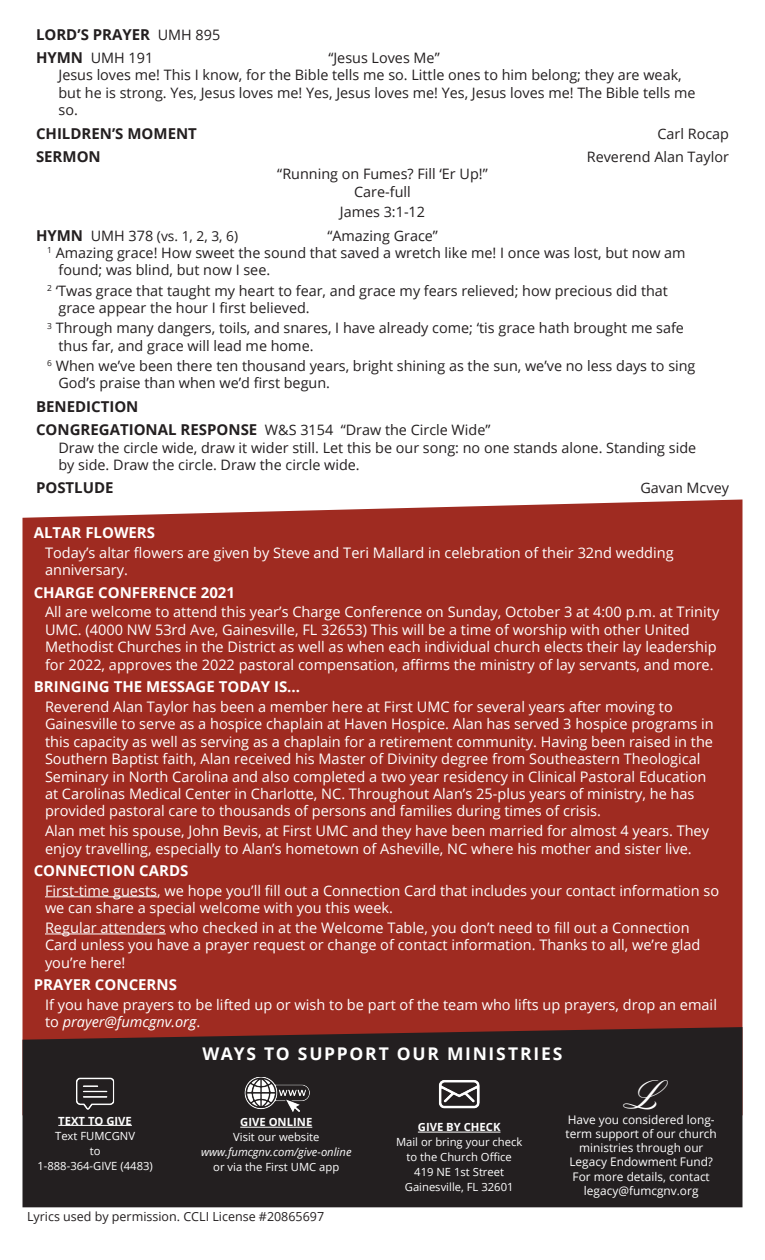
<style>
.page{position:relative;width:765px;height:1260px;background:#fff}
.page>*{position:absolute;margin:0;border:0;box-sizing:border-box;transform-origin:0 0}
.t1{font:45px "Cylburn";color:#fff}
.t2{font:700 17.5px "Open Sans";letter-spacing:.095em;color:#fff}
.Announcement_Header{font:700 15px "Open Sans";color:#fff}
.Worship_Element{font:700 15px "Open Sans";color:#231f20}
.Announcements_Body{font:14.5px/17.5px "Open Sans";color:#fff}
.Hymn_-_No_Verses{font:14.38px/17.2px "Open Sans";color:#231f20}
.Hymn{font:14.38px/17.2px "Open Sans";color:#231f20}
.Worship_Element-2{font:14.38px "Open Sans";color:#231f20}
.t3{font:13.75px "Open Sans";color:#231f20}
.t4{font:12.5px "Open Sans";color:#231f20}
.t5{font:11.88px/14.2px "Open Sans";color:#fff;text-align:center}
.t6{font:11.25px/15px "Open Sans";color:#fff;text-align:center}
.t7{font:700 11.25px "Open Sans";color:#fff}
.s1{font-weight:400;font-size:14.38px}
.s2{font-weight:700;font-size:15px}
.s3{font-size:14.38px}
.s4{font-style:italic}
</style>
<div class="page">
<div style="left:22px;top:499px;width:720px;height:616px;background:#9f2b21"></div>
<hr style="left:45px;top:896px;width:112px;height:1px;background:#fff">
<hr style="left:45px;top:934px;width:121px;height:1px;background:#fff">
<div style="left:23px;top:1027px;width:720px;height:180px;background:#231f20"></div>
<hr style="left:240px;top:1127px;width:72px;height:1px;background:#fff">
<img style="left:77px;top:1076px;width:37px;height:37px">
<div style="left:75px;top:1074px;width:41px;height:41px;border:1px solid #231f20"></div>
<hr style="left:58px;top:1125px;width:74px;height:1px;background:#fff">
<img style="left:439px;top:1074px;width:40px;height:41px">
<hr style="left:418px;top:1132px;width:83px;height:1px;background:#fff">
<img style="left:245px;top:1078px;width:64px;height:37px">
<p class="Worship_Element" style="left:36px;top:24px;width:186px">LORD’S PRAYER <span class="s1">UMH 895</span></p>
<p class="Hymn_-_No_Verses" style="left:36px;top:49px;width:119px"><span class="s2">HYMN</span> UMH 191</p>
<p class="Hymn_-_No_Verses" style="left:328px;top:49px;width:113px">“Jesus Loves Me”</p>
<p class="Hymn_-_No_Verses" style="left:58px;top:66px;width:639px">Jesus loves me! This I know, for the Bible tells me so. Little ones to him belong; they are weak, but he is strong. Yes, Jesus loves me! Yes, Jesus loves me! Yes, Jesus loves me! The Bible tells me so.</p>
<p class="Worship_Element" style="left:36px;top:123px;width:162px">CHILDREN’S MOMENT</p>
<p class="Hymn_-_No_Verses" style="left:657px;top:124px;width:73px">Carl Rocap</p>
<p class="Worship_Element" style="left:36px;top:146px;width:66px">SERMON</p>
<p class="Hymn_-_No_Verses" style="left:587px;top:148px;width:144px">Reverend Alan Taylor</p>
<p class="Hymn_-_No_Verses" style="left:277px;top:165px;width:212px">“Running on Fumes? Fill ‘Er Up!”</p>
<p class="Hymn_-_No_Verses" style="left:354px;top:183px;width:58px">Care-full</p>
<p class="Hymn_-_No_Verses" style="left:340px;top:203px;width:87px">James 3:1-12</p>
<p class="t3" style="left:36px;top:226px;width:204px"><span class="s2">HYMN</span> <span class="s3">UMH 378</span> (vs. 1, 2, 3, 6)</p>
<p class="Hymn_-_No_Verses" style="left:327px;top:227px;width:112px">“Amazing Grace”</p>
<p class="Hymn" style="left:58px;top:244px;width:629px;text-indent:-11px"><sup>1</sup> Amazing grace! How sweet the sound that saved a wretch like me! I once was lost, but now am found; was blind, but now I see.</p>
<p class="Hymn" style="left:58px;top:281px;width:611px;text-indent:-11px"><sup>2</sup> ‘Twas grace that taught my heart to fear, and grace my fears relieved; how precious did that grace appear the hour I first believed.</p>
<p class="Hymn" style="left:58px;top:319px;width:627px;text-indent:-11px"><sup>3</sup> Through many dangers, toils, and snares, I have already come; ‘tis grace hath brought me safe thus far, and grace will lead me home.</p>
<p class="Hymn" style="left:58px;top:357px;width:638px;text-indent:-11px"><sup>6</sup> When we’ve been there ten thousand years, bright shining as the sun, we’ve no less days to sing<br>God’s praise than when we’d first begun.</p>
<p class="Worship_Element" style="left:36px;top:396px;width:104px">BENEDICTION</p>
<p class="Hymn_-_No_Verses" style="left:36px;top:421px;width:456px"><span class="s2">CONGREGATIONAL RESPONSE</span> W&amp;S 3154 “Draw the Circle Wide”</p>
<p class="Hymn_-_No_Verses" style="left:58px;top:438px;width:639px">Draw the circle wide, draw it wider still. Let this be our song: no one stands alone. Standing side by side. Draw the circle. Draw the circle wide.</p>
<p class="Worship_Element" style="left:36px;top:477px;width:79px">POSTLUDE</p>
<p class="Worship_Element-2" style="left:640px;top:478px;width:90px">Gavan Mcvey</p>
<p class="Announcement_Header" style="left:34px;top:522px;width:123px">ALTAR FLOWERS</p>
<p class="Announcements_Body" style="left:45px;top:543px;width:630px">Today’s altar flowers are given by Steve and Teri Mallard in celebration of their 32nd wedding anniversary.</p>
<p class="Announcement_Header" style="left:34px;top:582px;width:203px">CHARGE CONFERENCE 2021</p>
<p class="Announcements_Body" style="left:45px;top:603px;width:676px">All are welcome to attend this year’s Charge Conference on Sunday, October 3 at 4:00 p.m. at Trinity UMC. (4000 NW 53rd Ave, Gainesville, FL 32653) This will be a time of worship with other United Methodist Churches in the District as well as when each individual church elects their lay leadership for 2022, approves the 2022 pastoral compensation, affirms the ministry of lay servants, and more.</p>
<p class="Announcement_Header" style="left:34px;top:676px;width:268px">BRINGING THE MESSAGE TODAY IS...</p>
<p class="Announcements_Body" style="left:45px;top:697px;width:670px">Reverend Alan Taylor has been a member here at First UMC for several years after moving to Gainesville to serve as a hospice chaplain at Haven Hospice. Alan has served 3 hospice programs in this capacity as well as serving as a chaplain for a retirement community. Having been raised in the Southern Baptist faith, Alan received his Master of Divinity degree from Southeastern Theological Seminary in North Carolina and also completed a two year residency in Clinical Pastoral Education at Carolinas Medical Center in Charlotte, NC. Throughout Alan’s 25-plus years of ministry, he has provided pastoral care to thousands of persons and families during times of crisis.</p>
<p class="Announcements_Body" style="left:45px;top:822px;width:666px">Alan met his spouse, John Bevis, at First UMC and they have been married for almost 4 years. They enjoy travelling, especially to Alan’s hometown of Asheville, NC where his mother and sister live.</p>
<p class="Announcement_Header" style="left:34px;top:860px;width:156px">CONNECTION CARDS</p>
<p class="Announcements_Body" style="left:45px;top:881px;width:676px">First-time guests, we hope you’ll fill out a Connection Card that includes your contact information so we can share a special welcome with you this week.</p>
<p class="Announcements_Body" style="left:45px;top:918px;width:657px">Regular attenders who checked in at the Welcome Table, you don’t need to fill out a Connection<br>Card unless you have a prayer request or change of contact information. Thanks to all, we’re glad you’re here!</p>
<p class="Announcement_Header" style="left:34px;top:974px;width:145px">PRAYER CONCERNS</p>
<p class="Announcements_Body" style="left:45px;top:996px;width:674px">If you have prayers to be lifted up or wish to be part of the team who lifts up prayers, drop an email to <span class="s4">prayer@fumcgnv.org</span>.</p>
<p class="t7" style="left:58px;top:1113px;width:75px">TEXT TO GIVE</p>
<p class="t6" style="left:37px;top:1128px;width:117px">Text FUMCGNV<br>to<br>1-888-364-GIVE (4483)</p>
<p class="t2" style="left:203px;top:1042px;width:361px">WAYS TO SUPPORT OUR MINISTRIES</p>
<p class="t1" style="left:625px;top:1070px;width:34px">L</p>
<p class="t7" style="left:240px;top:1114px;width:74px">GIVE ONLINE</p>
<p class="t6" style="left:201px;top:1129px;width:152px">Visit our website <span class="s4">www.fumcgnv.com/give-online </span>or via the First UMC app</p>
<p class="t7" style="left:418px;top:1119px;width:84px">GIVE BY CHECK</p>
<p class="t6" style="left:396px;top:1134px;width:128px">Mail or bring your check to the Church Office<br>419 NE 1st Street<br>Gainesville, FL 32601</p>
<p class="t5" style="left:566px;top:1112px;width:153px">Have you considered long&shy;term support of our church ministries through our<br>Legacy Endowment Fund?<br>For more details, contact legacy@fumcgnv.org</p>
<p class="t4" style="left:27px;top:1208px;width:299px">Lyrics used by permission. CCLI License #20865697</p>
</div>
